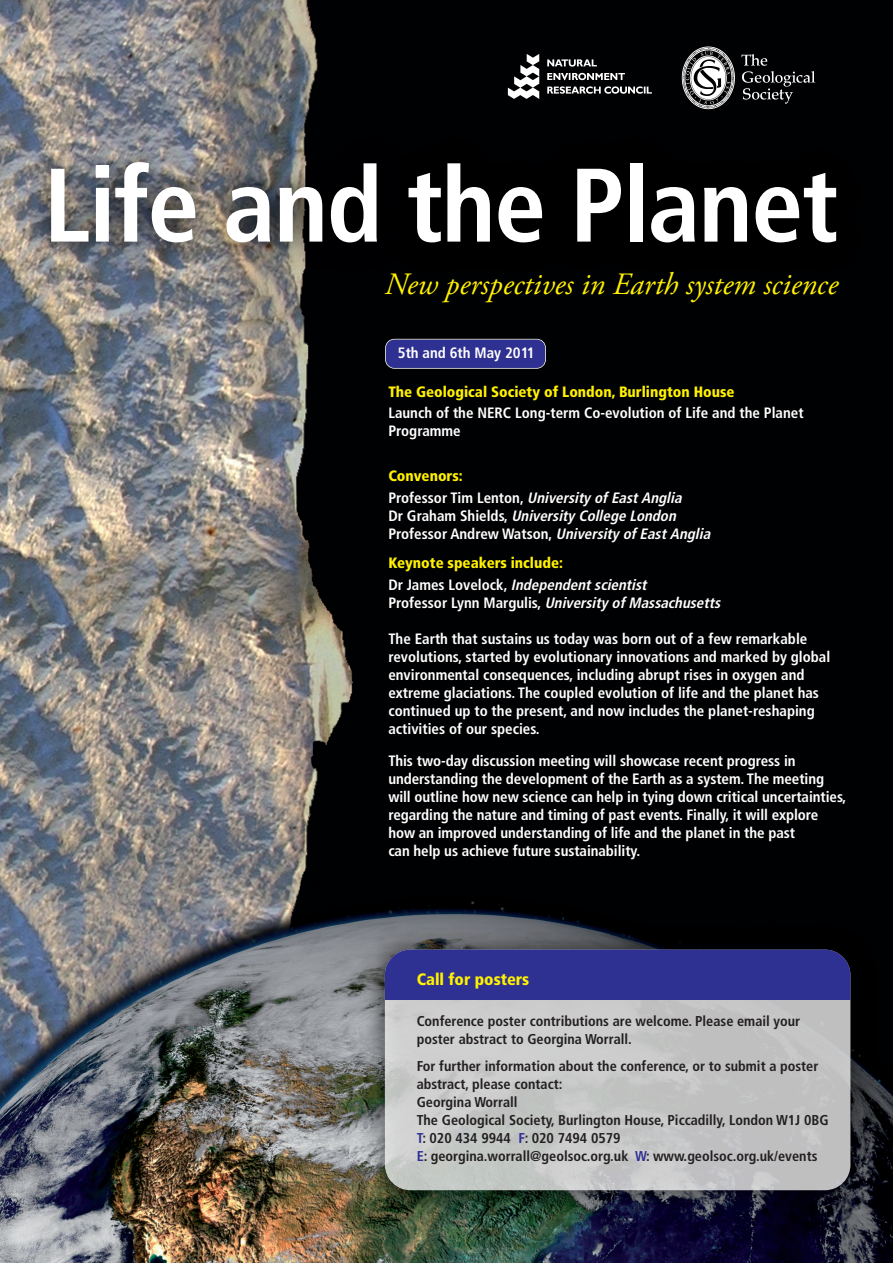
<style>
.page{position:relative;width:893px;height:1263px;background:#fff}
.page>*{position:absolute;margin:0;border:0;box-sizing:border-box;transform-origin:0 0}
.t1{font:700 condensed 104.4px "Frutiger";letter-spacing:-.015em;color:#fff}
.t2{font:italic 31.05px "Adobe Garamond Pro";color:#fff101}
.t3{font:900 condensed 16.5px "Frutiger";color:#fff101}
.t4{font:700 condensed 15px/18px "Frutiger";color:#fff}
.t5{font:italic 15px/18px "Frutiger C Bold";color:#fff}
.t6{font:900 condensed 15px/28.5px "Frutiger";color:#fff101}
.t7{font:700 condensed 14.25px/18px "Frutiger";color:#231f20}
.s1{font-family:"Frutiger";font-weight:700;font-style:normal;font-stretch:condensed}
.s2{font-weight:700;color:#fff}
.s3{font-family:"Frutiger C Bold";font-weight:400;font-style:italic;font-stretch:normal;color:#fff}
.s4{color:#2e3092}
</style>
<div class="page">
<img style="left:0;top:0;width:893px;height:1263px">
<img style="left:682px;top:46px;width:134px;height:64px">
<img style="left:0;top:124px;width:893px;height:185px">
<img style="left:507px;top:53px;width:146px;height:46px">
<div style="left:386px;top:340px;width:159px;height:28px;background:#2e3092;border-radius:9px"></div>
<div style="left:385px;top:339px;width:161px;height:30px;border:2px solid #fff;border-radius:9px"></div>
<img style="left:360px;top:924px;width:516px;height:291px">
<div style="left:385px;top:950px;width:465px;height:240px;background:#c4c6c6;border-radius:26px"></div>
<div style="left:385px;top:950px;width:465px;height:49px;background:#2e3092"></div>
<h1 class="t1" style="left:44px;top:163px;width:796px">Life and the Planet</h1>
<h2 class="t2" style="left:385px;top:272px;width:455px">New perspectives in Earth system science</h2>
<p class="t4" style="left:398px;top:345px;width:138px">5th and 6th May 2011</p>
<p class="t6" style="left:388px;top:379px;width:348px">The Geological Society of London, Burlington House</p>
<p class="t4" style="left:388px;top:405px;width:417px">Launch of the NERC Long-term Co-evolution of Life and the Planet<br>Programme</p>
<p class="t6" style="left:388px;top:463px;width:76px">Convenors:</p>
<p class="t5" style="left:388px;top:490px;width:295px"><span class="s1">Professor Tim Lenton,</span> University of East Anglia<br><span class="s1">Dr Graham Shields,</span> University College London</p>
<p class="t6" style="left:388px;top:521px;width:323px"><span class="s2">Professor Andrew Watson,</span> <span class="s3">University of East Anglia<br></span>Keynote speakers include:</p>
<p class="t5" style="left:388px;top:577px;width:333px"><span class="s1">Dr James Lovelock,</span> Independent scientist<br><span class="s1">Professor Lynn Margulis,</span> University of Massachusetts</p>
<p class="t4" style="left:388px;top:631px;width:443px">The Earth that sustains us today was born out of a few remarkable revolutions, started by evolutionary innovations and marked by global environmental consequences, including abrupt rises in oxygen and extreme glaciations. The coupled evolution of life and the planet has continued up to the present, and now includes the planet-reshaping activities of our species.</p>
<p class="t4" style="left:388px;top:753px;width:459px">This two-day discussion meeting will showcase recent progress in understanding the development of the Earth as a system. The meeting will outline how new science can help in tying down critical uncertainties, regarding the nature and timing of past events. Finally, it will explore how an improved understanding of life and the planet in the past<br>can help us achieve future sustainability.</p>
<p class="t3" style="left:417px;top:972px;width:114px">Call for posters</p>
<p class="t7" style="left:417px;top:1013px;width:385px">Conference poster contributions are welcome. Please email your poster abstract to Georgina Worrall.</p>
<p class="t7" style="left:417px;top:1058px;width:413px">For further information about the conference, or to submit a poster abstract, please contact:<br>Georgina Worrall<br>The Geological Society, Burlington House, Piccadilly, London W1J 0BG <span class="s4">T</span>: 020 434 9944 <span class="s4">F</span>: 020 7494 0579<br><span class="s4">E</span>: georgina.worrall@geolsoc.org.uk <span class="s4">W</span>: www.geolsoc.org.uk/events</p>
</div>
